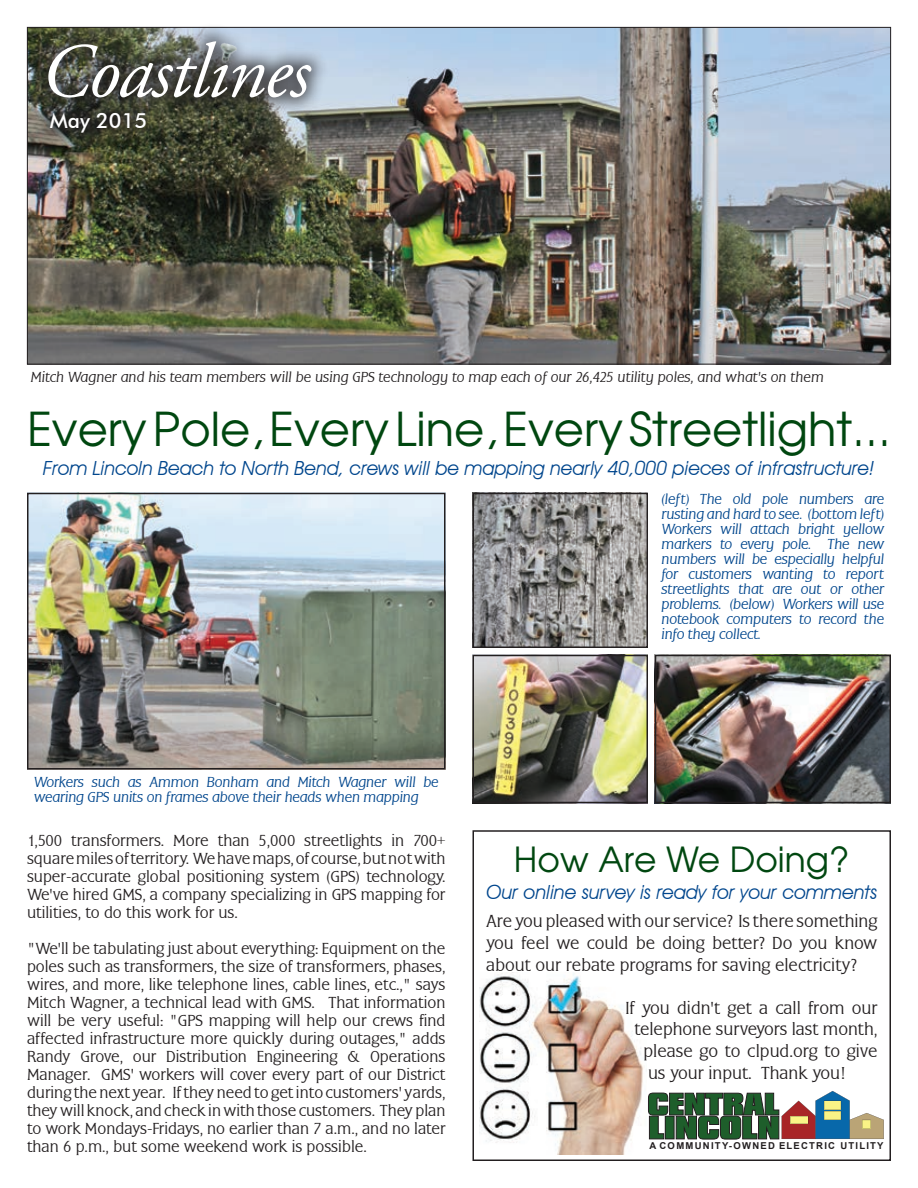
<style>
.page{position:relative;width:918px;height:1188px;background:#fff}
.page>*{position:absolute;margin:0;border:0;box-sizing:border-box;transform-origin:0 0}
.t1{font:italic 77.1px "Adobe Garamond Pro";letter-spacing:-.02em;color:#fff}
.t2{font:46.5px "Avant Garde";color:#004710}
.t3{font:34.5px "Avant Garde";color:#004710}
.t4{font:500 21px "Futura BT";color:#fff}
.t5{font:italic 19.5px "Avant Garde IT Cby BT";color:#01468d}
.t6{font:18px/21.6px "Flare Light Gothic";color:#231f20;text-align:justify}
.t7{font:16.5px/18px "Flare Light Gothic";color:#231f20;text-align:justify}
.t8{font:15px/15px "Flare Light Gothic ITALIC";letter-spacing:-.01em;color:#01468d}
.t9{font:15px "Flare Light Gothic ITALIC";color:#231f20}
.t10{font:700 9.45px "Arial";letter-spacing:.13em;color:#231f20}
</style>
<div class="page">
<img style="left:29px;top:29px;width:860px;height:333px">
<img style="left:30px;top:496px;width:413px;height:271px">
<div style="left:27px;top:493px;width:419px;height:277px;border:2px solid #231f20"></div>
<div style="left:472px;top:830px;width:419px;height:331px;border:2px solid #231f20"></div>
<div style="left:30px;top:23px;width:299px;height:93px;background:#231f20;opacity:.75"></div>
<img style="left:217px;top:42px;width:21px;height:23px">
<div style="left:32px;top:94px;width:132px;height:57px;background:#231f20;opacity:.75"></div>
<img style="left:475px;top:496px;width:170px;height:149px">
<div style="left:472px;top:493px;width:176px;height:155px;border:2px solid #231f20"></div>
<img style="left:475px;top:658px;width:170px;height:142px">
<div style="left:472px;top:655px;width:176px;height:148px;border:2px solid #231f20"></div>
<img style="left:658px;top:658px;width:230px;height:142px">
<div style="left:655px;top:655px;width:236px;height:148px;border:2px solid #231f20"></div>
<img style="left:479px;top:972px;width:168px;height:182px">
<svg style="left:648px;top:1091px;width:236px;height:48px"></svg>
<h1 class="t1" style="left:40px;top:26px;width:271px">Coastlines</h1>
<p class="t4" style="left:50px;top:108px;width:99px">May 2015</p>
<p class="t9" style="left:31px;top:369px;width:795px">Mitch Wagner and his team members will be using GPS technology to map each of our 26,425 utility poles, and what's on them</p>
<h2 class="t2" style="left:27px;top:400px;width:865px">Every Pole, Every Line, Every Streetlight...</h2>
<p class="t5" style="left:43px;top:456px;width:833px">From Lincoln Beach to North Bend, crews will be mapping nearly 40,000 pieces of infrastructure!</p>
<p class="t8" style="left:662px;top:491px;width:224px;text-align:justify">(left) The old pole numbers are rusting and hard to see. (bottom left)<br>Workers will attach bright yellow markers to every pole. The new numbers will be especially helpful for customers wanting to report streetlights that are out or other problems. (below) Workers will use notebook computers to record the info they collect.</p>
<p class="t8" style="left:34px;top:775px;width:407px">Workers such as Ammon Bonham and Mitch Wagner will be wearing GPS units on frames above their heads when mapping</p>
<p class="t7" style="left:27px;top:832px;width:420px">1,500 transformers. More than 5,000 streetlights in 700+ square miles of territory. We have maps, of course, but not with super-accurate global positioning system (GPS) technology.<br>We've hired GMS, a company specializing in GPS mapping for utilities, to do this work for us.</p>
<p class="t7" style="left:27px;top:940px;width:420px">"We'll be tabulating just about everything: Equipment on the poles such as transformers, the size of transformers, phases, wires, and more, like telephone lines, cable lines, etc.," says Mitch Wagner, a technical lead with GMS. That information will be very useful: "GPS mapping will help our crews find affected infrastructure more quickly during outages," adds Randy Grove, our Distribution Engineering &amp; Operations Manager. GMS' workers will cover every part of our District during the next year. If they need to get into customers' yards, they will knock, and check in with those customers. They plan to work Mondays-Fridays, no earlier than 7 a.m., and no later than 6 p.m., but some weekend work is possible.</p>
<h3 class="t3" style="left:514px;top:838px;width:337px">How Are We Doing?</h3>
<p class="t5" style="left:486px;top:880px;width:392px">Our online survey is ready for your comments</p>
<p class="t6" style="left:486px;top:911px;width:393px">Are you pleased with our service? Is there something you feel we could be doing better? Do you know about our rebate programs for saving electricity?</p>
<p class="t6" style="left:626px;top:997px;width:253px">If you didn't get a call from our</p>
<p class="t6" style="left:634px;top:1019px;width:244px">telephone surveyors last month,</p>
<p class="t6" style="left:644px;top:1040px;width:235px">please go to clpud.org to give</p>
<p class="t6" style="left:648px;top:1062px;width:200px">us your input. Thank you!</p>
<p class="t10" style="left:649px;top:1139px;width:236px">A COMMUNITY-OWNED ELECTRIC UTILITY</p>
</div>
